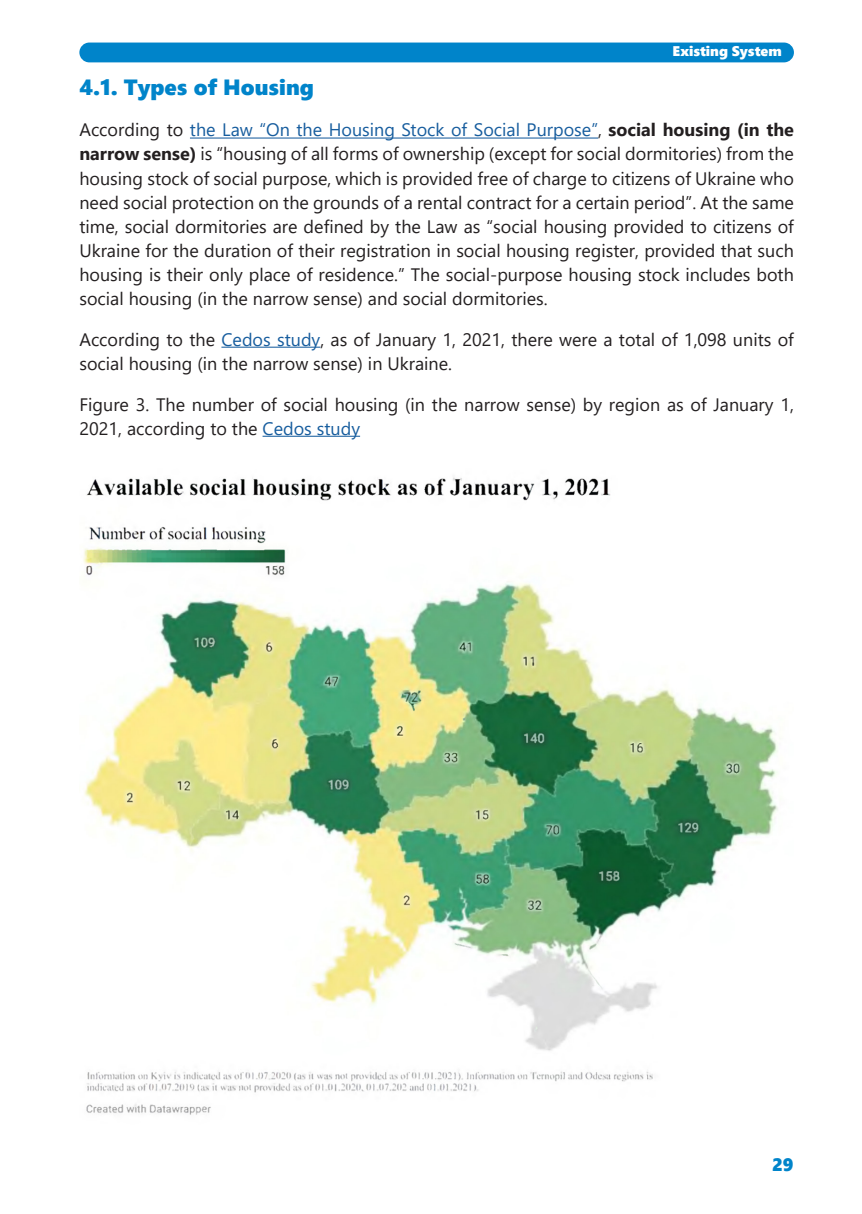
<style>
.page{position:relative;width:862px;height:1214px;background:#fff}
.page>*{position:absolute;margin:0;border:0;box-sizing:border-box;transform-origin:0 0}
.підрозділ{font:22px "Segoe UI Black";color:#0084ca}
.текст{font:18px/24px "Segoe UI";color:#231f20}
.t1{font:18px "Segoe UI Black";color:#0084ca}
.t2{font:14px "Segoe UI Black";color:#fff}
.s1{color:#175d9e}
.s2{font-weight:700}
</style>
<div class="page">
<div style="left:79px;top:43px;width:715px;height:19px;background:#0084ca;border-radius:10px"></div>
<hr style="left:190px;top:137px;width:408px;height:1px;background:#175d9e">
<hr style="left:221px;top:346px;width:99px;height:1px;background:#175d9e">
<hr style="left:262px;top:435px;width:98px;height:1px;background:#175d9e">
<img style="left:83px;top:477px;width:695px;height:638px">
<p class="t2" style="left:672px;top:41px;width:111px">Existing System</p>
<p class="підрозділ" style="left:79px;top:72px;width:236px">4.1. Types of Housing</p>
<p class="текст" style="left:79px;top:116px;width:716px;text-align:justify">According to <span class="s1">the Law “On the Housing Stock of Social Purpose”</span>, <span class="s2">social housing (in the narrow sense)</span> is “housing of all forms of ownership (except for social dormitories) from the housing stock of social purpose, which is provided free of charge to citizens of Ukraine who need social protection on the grounds of a rental contract for a certain period”. At the same time, social dormitories are defined by the Law as “social housing provided to citizens of Ukraine for the duration of their registration in social housing register, provided that such housing is their only place of residence.” The social-purpose housing stock includes both social housing (in the narrow sense) and social dormitories.</p>
<p class="текст" style="left:79px;top:325px;width:716px">According to the <span class="s1">Cedos study</span>, as of January 1, 2021, there were a total of 1,098 units of social housing (in the narrow sense) in Ukraine.</p>
<p class="текст" style="left:79px;top:390px;width:716px">Figure 3. The number of social housing (in the narrow sense) by region as of January 1,<br>2021, according to the <span class="s1">Cedos study</span></p>
<p class="t1" style="left:772px;top:1151px;width:23px">29</p>
</div>
